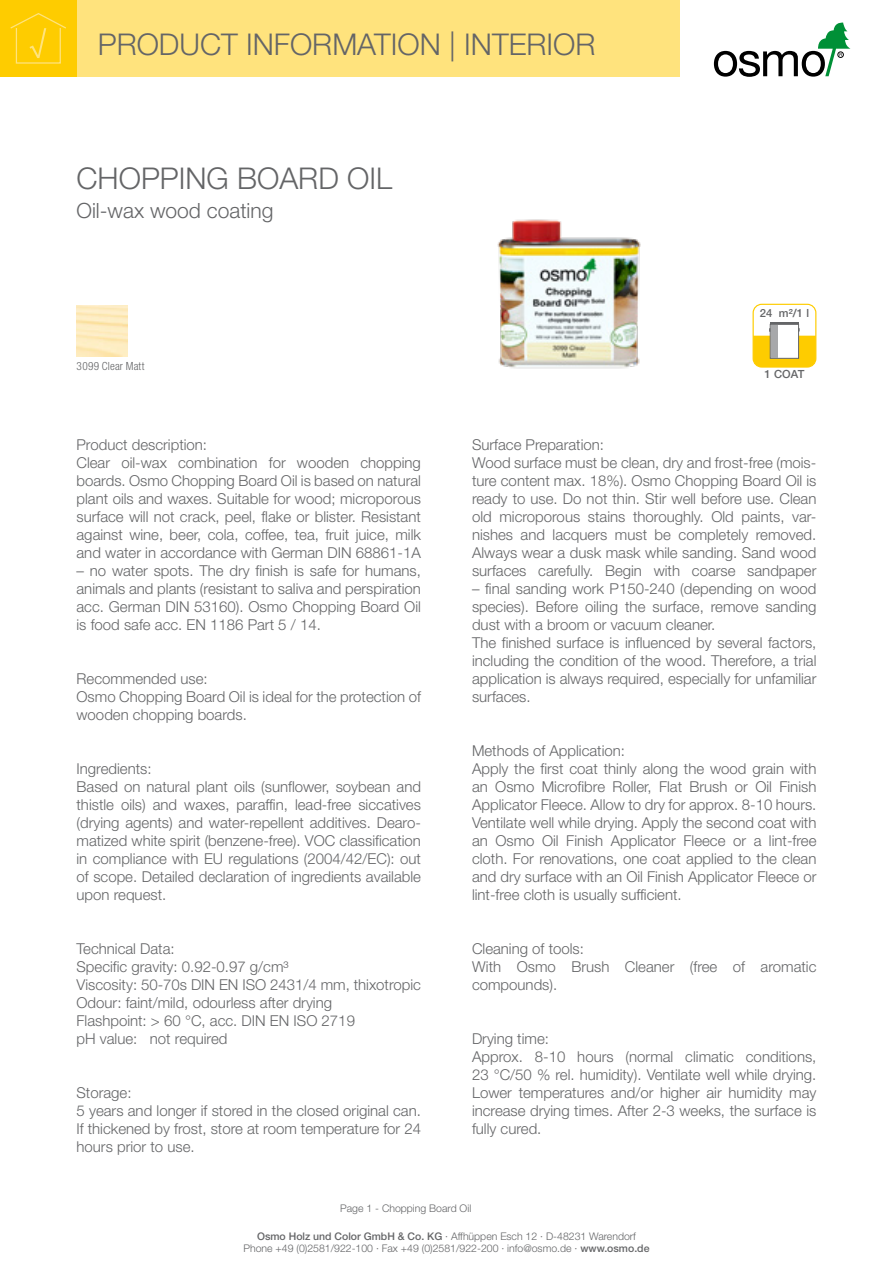
<style>
.page{position:relative;width:893px;height:1263px;background:#fff}
.page>*{position:absolute;margin:0;border:0;box-sizing:border-box;transform-origin:0 0}
.t1{font:300 30px "Helvetica Neue";color:#646567}
.t2{font:300 21px "Helvetica Neue";color:#646567}
.t3{font:300 15px/18px "Helvetica Neue";color:#646567}
.t4{font:300 condensed 11.25px "Helvetica Neue";letter-spacing:.02em;color:#646567}
.t5{font:500 11.25px "Helvetica Neue";letter-spacing:.005em;color:#646567}
.t6{font:300 10.5px/12.6px "Helvetica Neue";color:#646567;text-align:center}
.s1{font-weight:500}
</style>
<div class="page">
<svg style="left:714px;top:23px;width:136px;height:54px"></svg>
<div style="left:77px;top:0;width:603px;height:77px;background:#ffe37d"></div>
<div style="left:0;top:0;width:77px;height:77px;background:#fecc00"></div>
<svg style="left:10px;top:13px;width:56px;height:51px"></svg>
<img style="left:497px;top:219px;width:144px;height:150px">
<div style="left:753px;top:304px;width:63px;height:64px;border:1px solid #fecc00;border-radius:9px"></div>
<svg style="left:753px;top:322px;width:63px;height:45px"></svg>
<h1 class="t1" style="left:98px;top:26px;width:499px">PRODUCT INFORMATION | INTERIOR</h1>
<h1 class="t1" style="left:77px;top:160px;width:317px">CHOPPING BOARD OIL</h1>
<h2 class="t2" style="left:77px;top:198px;width:198px">Oil-wax wood coating</h2>
<p class="t4" style="left:77px;top:359px;width:69px">3099 Clear Matt</p>
<p class="t3" style="left:77px;top:435px;width:346px">Product description:<br>Clear oil-wax combination for wooden chopping boards. Osmo Chopping Board Oil is based on natural plant oils and waxes. Suitable for wood; microporous surface will not crack, peel, flake or blister. Resistant against wine, beer, cola, coffee, tea, fruit juice, milk and water in accordance with German DIN 68861-1A</p>
<p class="t3" style="left:77px;top:561px;width:346px;text-align:justify">– no water spots. The dry finish is safe for humans, animals and plants (resistant to saliva and perspiration acc. German DIN 53160). Osmo Chopping Board Oil is food safe acc. EN 1186 Part 5 / 14.</p>
<p class="t3" style="left:77px;top:669px;width:346px">Recommended use:<br>Osmo Chopping Board Oil is ideal for the protection of wooden chopping boards.</p>
<p class="t3" style="left:77px;top:759px;width:346px">Ingredients:<br>Based on natural plant oils (sunflower, soybean and thistle oils) and waxes, paraffin, lead-free siccatives (drying agents) and water-repellent additives. Dearo&shy;matized white spirit (benzene-free). VOC classification in compliance with EU regulations (2004/42/EC): out of scope. Detailed declaration of ingredients available upon request.</p>
<p class="t3" style="left:77px;top:939px;width:346px">Technical Data:<br>Specific gravity: 0.92-0.97 g/cm³<br>Viscosity: 50-70s DIN EN ISO 2431/4 mm, thixotropic Odour: faint/mild, odourless after drying<br>Flashpoint: &gt; 60 °C, acc. DIN EN ISO 2719<br>pH value: not required</p>
<p class="t3" style="left:77px;top:1083px;width:346px">Storage:<br>5 years and longer if stored in the closed original can.<br>If thickened by frost, store at room temperature for 24 hours prior to use.</p>
<p class="t5" style="left:760px;top:307px;width:51px">24 m²/1 l</p>
<p class="t5" style="left:765px;top:368px;width:41px">1 COAT</p>
<p class="t3" style="left:472px;top:435px;width:346px">Surface Preparation:<br>Wood surface must be clean, dry and frost-free (mois&shy;ture content max. 18%). Osmo Chopping Board Oil is ready to use. Do not thin. Stir well before use. Clean old microporous stains thoroughly. Old paints, var&shy;nishes and lacquers must be completely removed.<br>Always wear a dusk mask while sanding. Sand wood surfaces carefully. Begin with coarse sandpaper</p>
<p class="t3" style="left:472px;top:579px;width:346px">– final sanding work P150-240 (depending on wood species). Before oiling the surface, remove sanding dust with a broom or vacuum cleaner.<br>The finished surface is influenced by several factors, including the condition of the wood. Therefore, a trial application is always required, especially for unfamiliar surfaces.</p>
<p class="t3" style="left:472px;top:741px;width:346px">Methods of Application:<br>Apply the first coat thinly along the wood grain with an Osmo Microfibre Roller, Flat Brush or Oil Finish Applicator Fleece. Allow to dry for approx. 8-10 hours.<br>Ventilate well while drying. Apply the second coat with an Osmo Oil Finish Applicator Fleece or a lint-free cloth. For renovations, one coat applied to the clean and dry surface with an Oil Finish Applicator Fleece or lint-free cloth is usually sufficient.</p>
<p class="t3" style="left:472px;top:939px;width:346px">Cleaning of tools:<br>With Osmo Brush Cleaner (free of aromatic compounds).</p>
<p class="t3" style="left:472px;top:1029px;width:346px">Drying time:<br>Approx. 8-10 hours (normal climatic conditions, 23 °C/50 % rel. humidity). Ventilate well while drying.<br>Lower temperatures and/or higher air humidity may increase drying times. After 2-3 weeks, the surface is fully cured.</p>
<p class="t6" style="left:340px;top:1202px;width:133px">Page 1 - Chopping Board Oil</p>
<p class="t6" style="left:243px;top:1229px;width:408px"><span class="s1">Osmo Holz und Color GmbH &amp; Co. KG</span> · Affhüppen Esch 12 · D-48231 Warendorf<br>Phone +49 (0)2581/922-100 · Fax +49 (0)2581/922-200 · info@osmo.de · <span class="s1">www.osmo.de</span></p>
</div>
